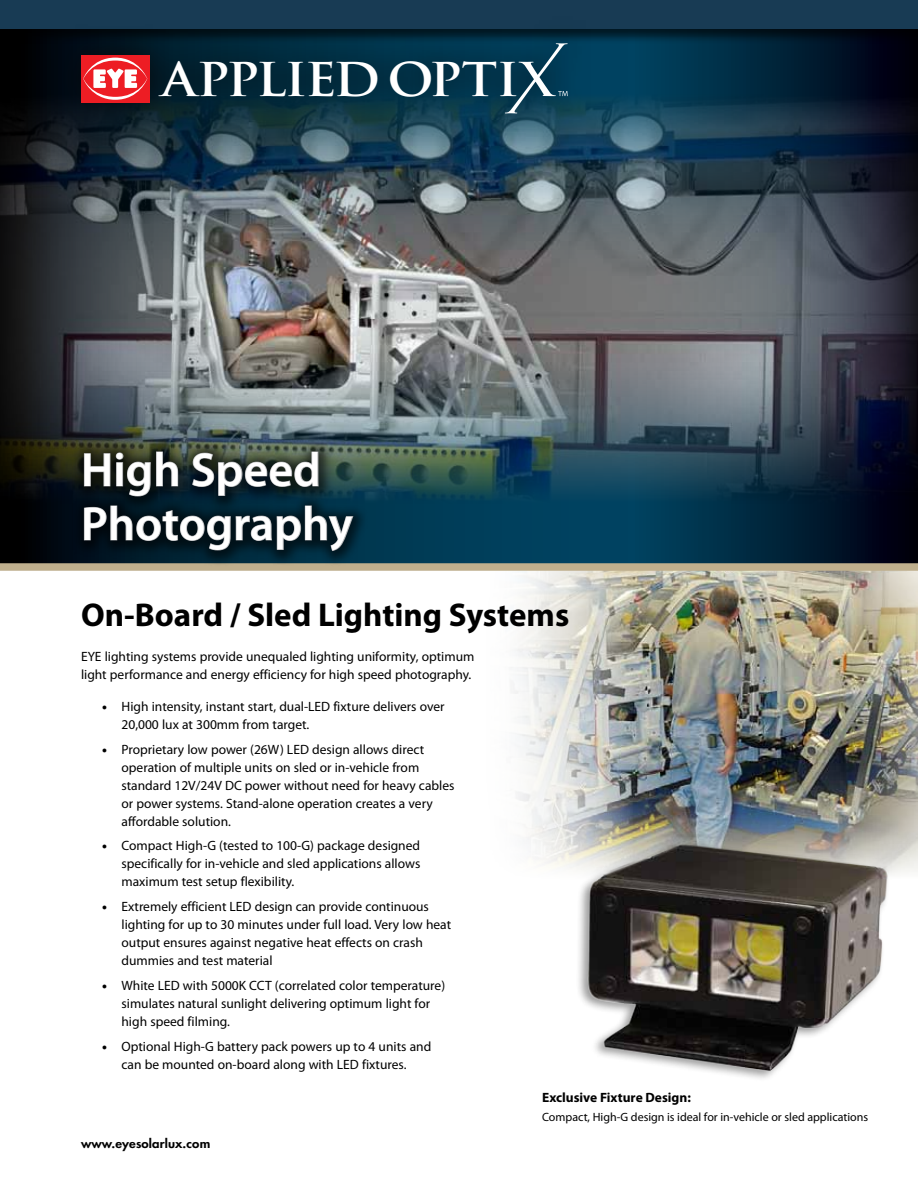
<style>
.page{position:relative;width:918px;height:1188px;background:#fff}
.page>*{position:absolute;margin:0;border:0;box-sizing:border-box;transform-origin:0 0}
.t1{font:600 48px/54px "Myriad Pro";color:#fff}
.t2{font:700 45.45px "Trajan Pro";letter-spacing:-.04em;color:#fff;scale:1.1 1}
.t3{font:700 33px "Myriad Pro";color:#000}
.t4{font:13.5px/18px "Myriad Pro";color:#000}
.t5{font:700 13.5px "Myriad Pro";color:#000}
.t6{font:12px "Myriad Pro";color:#000}
.t7{font:800 12px "Futura";letter-spacing:.01em;color:#000;scale:1.1 1}
.s1{font-weight:900}
</style>
<div class="page">
<img style="left:513px;top:571px;width:405px;height:303px">
<svg style="left:0;top:44px;width:918px;height:519px;background:#00273d"></svg>
<img style="left:0;top:94px;width:918px;height:409px">
<div style="left:0;top:563px;width:918px;height:8px;background:#bfaf8d"></div>
<div style="left:71px;top:439px;width:298px;height:128px;background:#000;opacity:.6"></div>
<svg style="left:84px;top:451px;width:94px;height:46px;background:#232a26"></svg>
<svg style="left:192px;top:451px;width:127px;height:45px;background:#293735"></svg>
<svg style="left:84px;top:505px;width:270px;height:46px;background:#10232c"></svg>
<div style="left:0;top:0;width:918px;height:44px;background:#000;opacity:.65"></div>
<div style="left:0;top:0;width:918px;height:29px;background:#183b54"></div>
<svg style="left:51px;top:29px;width:542px;height:112px;background:#0a2e3e"></svg>
<svg style="left:505px;top:43px;width:63px;height:70px;background:#215167"></svg>
<div style="left:81px;top:55px;width:69px;height:48px;background:#ed1d24"></div>
<svg style="left:83px;top:58px;width:64px;height:42px"></svg>
<img style="left:574px;top:829px;width:316px;height:250px">
<h2 class="t2" style="left:162px;top:51px;width:326px">APPLIED OPTI</h2>
<h1 class="t1" style="left:81px;top:442px;width:273px">High Speed<br>Photography</h1>
<h3 class="t3" style="left:81px;top:593px;width:490px">On-Board / Sled Lighting Systems</h3>
<p class="t4" style="left:81px;top:648px;width:395px">EYE lighting systems provide unequaled lighting uniformity, optimum light performance and energy efficiency for high speed photography.</p>
<p class="t4" style="left:122px;top:697px;width:325px;text-indent:-19px"><span class="s1">•</span> High intensity, instant start, dual-LED fixture delivers over<br>20,000 lux at 300mm from target.</p>
<p class="t4" style="left:122px;top:740px;width:334px;text-indent:-19px"><span class="s1">•</span> Proprietary low power (26W) LED design allows direct operation of multiple units on sled or in-vehicle from standard 12V/24V DC power without need for heavy cables or power systems. Stand-alone operation creates a very affordable solution.</p>
<p class="t4" style="left:122px;top:837px;width:300px;text-align:justify;text-indent:-19px"><span class="s1">•</span> Compact High-G (tested to 100-G) package designed specifically for in-vehicle and sled applications allows maximum test setup flexibility.</p>
<p class="t4" style="left:122px;top:897px;width:331px;text-indent:-19px"><span class="s1">•</span> Extremely efficient LED design can provide continuous lighting for up to 30 minutes under full load. Very low heat output ensures against negative heat effects on crash dummies and test material</p>
<p class="t4" style="left:122px;top:976px;width:325px;text-indent:-19px"><span class="s1">•</span> White LED with 5000K CCT (correlated color temperature) simulates natural sunlight delivering optimum light for high speed filming.</p>
<p class="t4" style="left:102px;top:1037px;width:331px;text-align:center"><span class="s1">•</span> Optional High-G battery pack powers up to 4 units and can be mounted on-board along with LED fixtures.</p>
<p class="t7" style="left:81px;top:1135px;width:119px">www.eyesolarlux.com</p>
<p class="t5" style="left:542px;top:1088px;width:150px">Exclusive Fixture Design:</p>
<p class="t6" style="left:542px;top:1109px;width:328px">Compact, High-G design is ideal for in-vehicle or sled applications</p>
</div>
